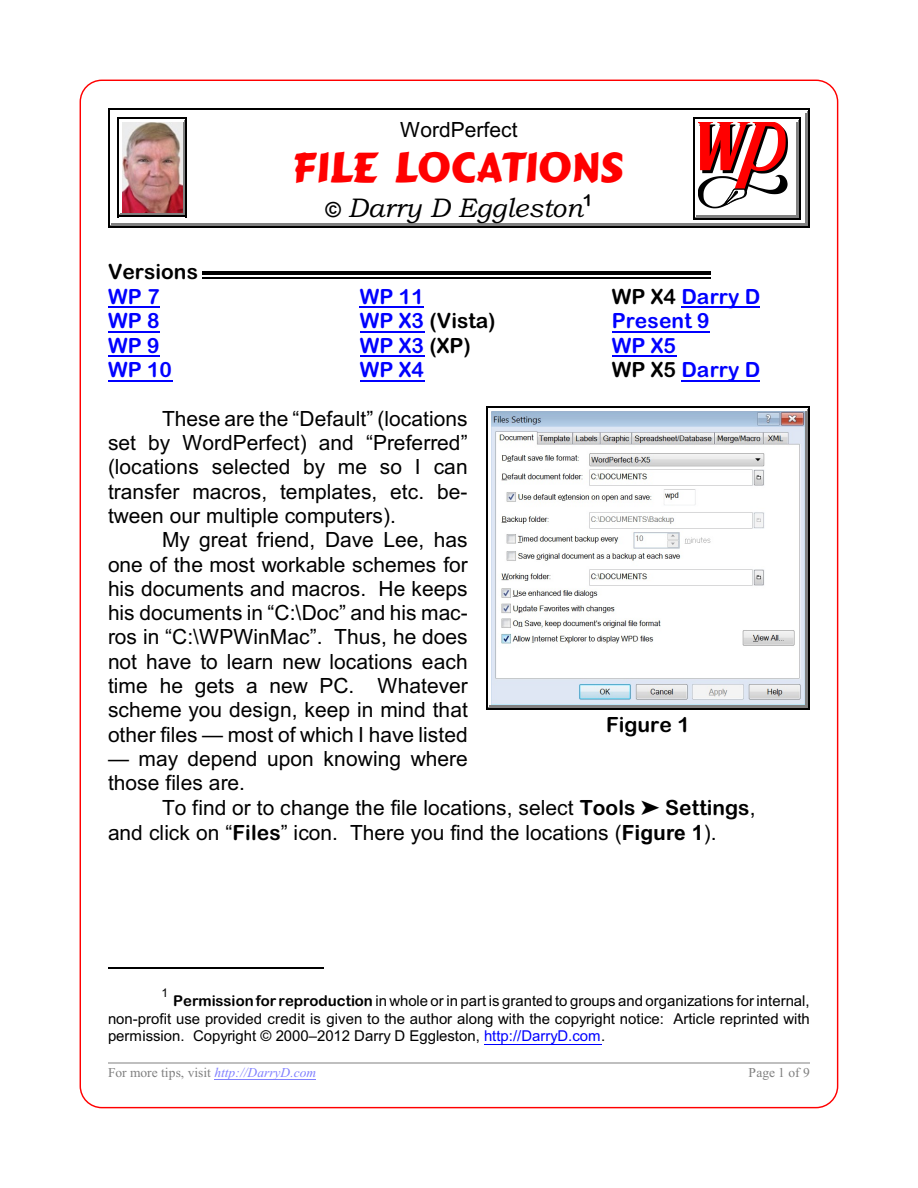
<style>
.page{position:relative;width:918px;height:1188px;background:#fff}
.page>*{position:absolute;margin:0;border:0;box-sizing:border-box;transform-origin:0 0}
.t1{font:42px "Signboard";color:#f00}
.t2{font:italic 27px "Bookman Old Style";color:#000}
.t3{font:21px/24.3px "Arial";color:#000;text-align:justify}
.t4{font:21px/24.5px "Arial Rounded MT Bold";color:#00f}
.t5{font:21px "Arial Rounded MT Bold";color:#000}
.t6{font:15px/17.1px "Arial";color:#000}
.t7{font:13.5px "Times New Roman";color:#808080}
.t8{font:12px "Arial";color:#000}
.s1{font-family:"Arial Rounded MT Bold";font-style:normal;font-size:21px}
.s2{color:#000}
.s3{font-family:"Arial Rounded MT Bold"}
.s4{font-family:"Arial"}
.s5{font-weight:700}
.s6{color:#00f}
.s7{font-style:italic;color:#8080ff}
</style>
<div class="page">
<hr style="left:806px;top:111px;width:1px;height:114px;background:#808080">
<hr style="left:111px;top:111px;width:696px;height:1px;background:#fff">
<hr style="left:111px;top:224px;width:696px;height:1px;background:#808080">
<hr style="left:807px;top:109px;width:1px;height:117px;background:#808080">
<hr style="left:109px;top:109px;width:699px;height:2px;background:#fff">
<hr style="left:109px;top:225px;width:699px;height:1px;background:#808080">
<hr style="left:108px;top:108px;width:1px;height:120px;background:#000">
<hr style="left:809px;top:108px;width:1px;height:120px;background:#000">
<hr style="left:108px;top:108px;width:702px;height:1px;background:#000">
<hr style="left:108px;top:226px;width:702px;height:2px;background:#000">
<img style="left:122px;top:122px;width:61px;height:91px">
<hr style="left:183px;top:120px;width:1px;height:94px;background:#808080">
<hr style="left:120px;top:120px;width:64px;height:1px;background:#fff">
<hr style="left:120px;top:213px;width:64px;height:1px;background:#808080">
<hr style="left:184px;top:118px;width:1px;height:98px;background:#808080">
<hr style="left:118px;top:118px;width:67px;height:2px;background:#fff">
<hr style="left:118px;top:214px;width:67px;height:2px;background:#808080">
<hr style="left:117px;top:117px;width:1px;height:100px;background:#000">
<hr style="left:186px;top:117px;width:1px;height:100px;background:#000">
<hr style="left:117px;top:117px;width:70px;height:1px;background:#000">
<hr style="left:117px;top:216px;width:70px;height:1px;background:#000">
<svg style="left:698px;top:122px;width:90px;height:86px"></svg>
<hr style="left:797px;top:120px;width:1px;height:97px;background:#808080">
<hr style="left:696px;top:120px;width:102px;height:1px;background:#fff">
<hr style="left:696px;top:216px;width:102px;height:1px;background:#808080">
<hr style="left:798px;top:118px;width:1px;height:100px;background:#808080">
<hr style="left:694px;top:118px;width:105px;height:2px;background:#fff">
<hr style="left:694px;top:217px;width:105px;height:1px;background:#808080">
<hr style="left:693px;top:117px;width:1px;height:103px;background:#000">
<hr style="left:799px;top:117px;width:2px;height:103px;background:#000">
<hr style="left:693px;top:117px;width:108px;height:1px;background:#000">
<hr style="left:693px;top:218px;width:108px;height:2px;background:#000">
<hr style="left:108px;top:307px;width:52px;height:1px;background:#00f">
<hr style="left:108px;top:331px;width:52px;height:1px;background:#00f">
<hr style="left:108px;top:356px;width:52px;height:1px;background:#00f">
<hr style="left:108px;top:380px;width:64px;height:1px;background:#00f">
<hr style="left:360px;top:307px;width:64px;height:1px;background:#00f">
<hr style="left:360px;top:331px;width:64px;height:1px;background:#00f">
<hr style="left:360px;top:356px;width:64px;height:1px;background:#00f">
<hr style="left:360px;top:380px;width:64px;height:1px;background:#00f">
<hr style="left:681px;top:307px;width:79px;height:1px;background:#00f">
<hr style="left:612px;top:331px;width:98px;height:1px;background:#00f">
<hr style="left:612px;top:356px;width:64px;height:1px;background:#00f">
<hr style="left:681px;top:380px;width:79px;height:1px;background:#00f">
<hr style="left:202px;top:271px;width:509px;height:4px;background:#000">
<hr style="left:202px;top:278px;width:509px;height:1px;background:#000">
<img style="left:490px;top:411px;width:316px;height:295px">
<hr style="left:806px;top:409px;width:1px;height:298px;background:#808080">
<hr style="left:489px;top:409px;width:318px;height:1px;background:#fff">
<hr style="left:489px;top:706px;width:318px;height:1px;background:#808080">
<hr style="left:807px;top:408px;width:1px;height:300px;background:#808080">
<hr style="left:487px;top:408px;width:321px;height:1px;background:#fff">
<hr style="left:487px;top:707px;width:321px;height:1px;background:#808080">
<hr style="left:486px;top:406px;width:1px;height:304px;background:#000">
<hr style="left:808px;top:406px;width:2px;height:304px;background:#000">
<hr style="left:486px;top:406px;width:324px;height:1px;background:#000">
<hr style="left:486px;top:708px;width:324px;height:2px;background:#000">
<hr style="left:108px;top:968px;width:216px;height:1px;background:#000">
<hr style="left:484px;top:1044px;width:117px;height:1px;background:#00f">
<hr style="left:214px;top:1079px;width:102px;height:1px;background:#8080ff">
<hr style="left:108px;top:1063px;width:702px;height:1px;background:#bfbfbf">
<p class="t3" style="left:400px;top:119px;width:119px">WordPerfect</p>
<h1 class="t1" style="left:294px;top:141px;width:332px">FILE LOCATIONS</h1>
<p class="t2" style="left:325px;top:198px;width:269px"><span class="s1">©</span> Darry D Eggleston<sup>1</sup></p>
<p class="t5" style="left:108px;top:264px;width:92px">Versions</p>
<p class="t4" style="left:108px;top:286px;width:65px">WP 7<br>WP 8<br>WP 9<br>WP 10</p>
<p class="t4" style="left:360px;top:286px;width:137px">WP 11<br>WP X3 <span class="s2">(Vista)<br></span>WP X3 <span class="s2">(XP)<br></span>WP X4</p>
<p class="t4" style="left:612px;top:286px;width:150px"><span class="s2">WP X4</span> Darry D<br>Present 9<br>WP X5<br><span class="s2">WP X5</span> Darry D</p>
<p class="t3" style="left:108px;top:408px;width:361px;text-indent:54px">These are the “Default” (locations set by WordPerfect) and “Preferred” (locations selected by me so I can transfer macros, templates, etc. be&shy;tween our multiple computers).</p>
<p class="t3" style="left:108px;top:530px;width:361px;text-indent:54px">My great friend, Dave Lee, has one of the most workable schemes for his documents and macros. He keeps his documents in “C:\Doc” and his mac&shy;ros in “C:\WPWinMac”. Thus, he does not have to learn new locations each time he gets a new PC. Whatever scheme you design, keep in mind that other files — most of which I have listed</p>
<p class="t3" style="left:108px;top:748px;width:361px">— may depend upon knowing where those files are.</p>
<p class="t3" style="left:162px;top:797px;width:475px">To find or to change the file locations, select <span class="s3">Tools</span></p>
<p class="t5" style="left:665px;top:800px;width:92px">Settings<span class="s4">,</span></p>
<p class="t3" style="left:108px;top:822px;width:610px">and click on “<span class="s3">Files</span>” icon. There you find the locations (<span class="s5">Figure 1</span>).</p>
<p class="t5" style="left:606px;top:717px;width:85px">Figure 1</p>
<p class="t8" style="left:162px;top:988px;width:8px">1</p>
<p class="t6" style="left:108px;top:1012px;width:703px">non-profit use provided credit is given to the author along with the copyright notice: Article reprinted with permission. Copyright © 2000–2012 Darry D Eggleston, <span class="s6">http://DarryD.com</span>.</p>
<p class="t7" style="left:108px;top:1067px;width:210px">For more tips, visit <span class="s7">http://DarryD.com</span></p>
<p class="t7" style="left:749px;top:1067px;width:63px">Page 1 of 9</p>
<p class="t6" style="left:173px;top:993px;width:638px"><span class="s3">Permission for reproduction</span> in whole or in part is granted to groups and organizations for internal,</p>
</div>
